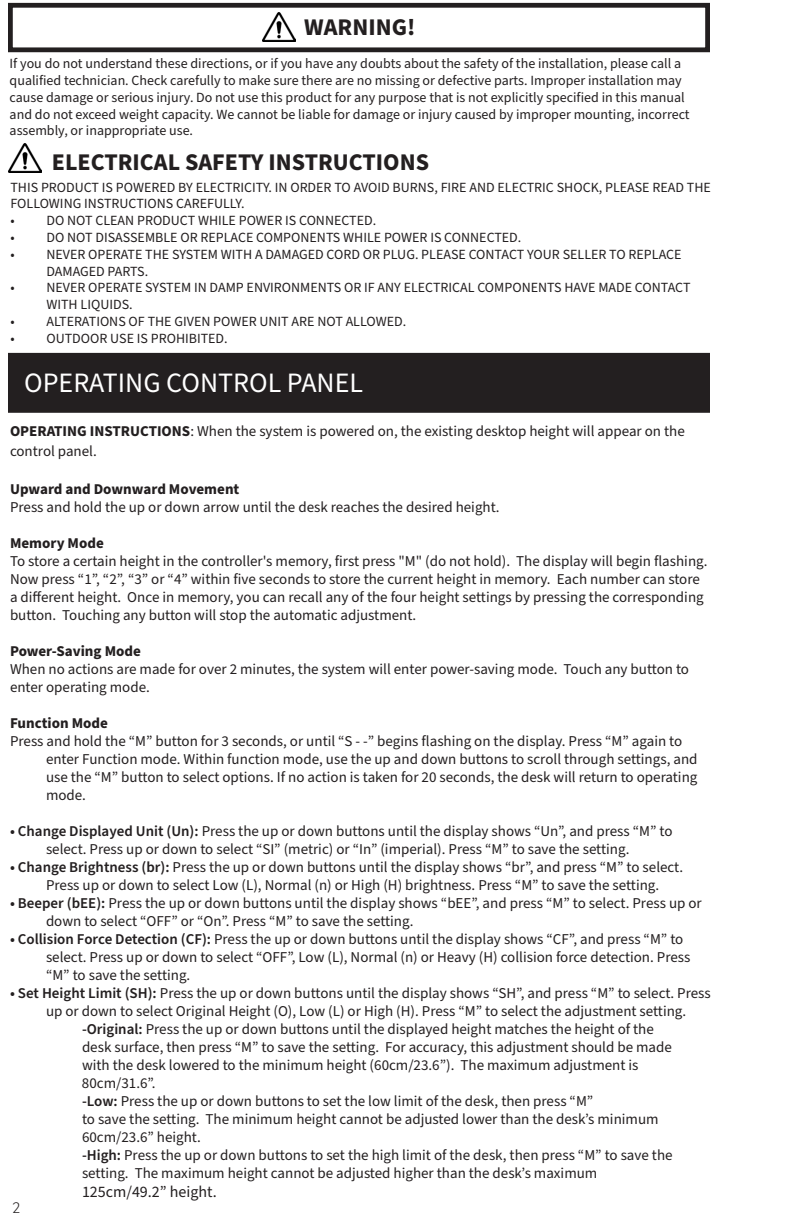
<style>
.page{position:relative;width:792px;height:1224px;background:#fff}
.page>*{position:absolute;margin:0;border:0;box-sizing:border-box;transform-origin:0 0}
.t1{font:28px "Source Sans Pro";color:#fff}
.t2{font:700 24px "Source Sans Pro";color:#231f20}
.t3{font:16px "Source Sans Pro";color:#231f20}
.t4{font:300 16px "Inter Face";color:#231f20}
.t5{font:15px/18px "Source Sans Pro";color:#231f20}
.t6{font:700 15px "Source Sans Pro";color:#231f20}
.t7{font:14px/16.8px "Source Sans Pro";color:#231f20}
.s1{font-weight:700}
.s2{font-weight:600}
</style>
<div class="page">
<img style="left:262px;top:12px;width:34px;height:30px">
<div style="left:8px;top:3px;width:702px;height:49px;border:5px solid #231f20"></div>
<img style="left:9px;top:143px;width:33px;height:30px">
<div style="left:9px;top:354px;width:700px;height:58px;background:#231f20"></div>
<div style="left:8px;top:353px;width:702px;height:60px;border:2px solid #231f20"></div>
<p class="t2" style="left:304px;top:11px;width:113px">WARNING!</p>
<p class="t7" style="left:10px;top:56px;width:682px">If you do not understand these directions, or if you have any doubts about the safety of the installation, please call a qualified technician. Check carefully to make sure there are no missing or defective parts. Improper installation may cause damage or serious injury. Do not use this product for any purpose that is not explicitly specified in this manual and do not exceed weight capacity. We cannot be liable for damage or injury caused by improper mounting, incorrect assembly, or inappropriate use.</p>
<p class="t2" style="left:52px;top:146px;width:379px">ELECTRICAL SAFETY INSTRUCTIONS</p>
<p class="t7" style="left:10px;top:179px;width:702px">THIS PRODUCT IS POWERED BY ELECTRICITY. IN ORDER TO AVOID BURNS, FIRE AND ELECTRIC SHOCK, PLEASE READ THE<br>FOLLOWING INSTRUCTIONS CAREFULLY.</p>
<p class="t7" style="left:10px;top:213px;width:367px">• DO NOT CLEAN PRODUCT WHILE POWER IS CONNECTED.</p>
<p class="t7" style="left:10px;top:229px;width:512px">• DO NOT DISASSEMBLE OR REPLACE COMPONENTS WHILE POWER IS CONNECTED.</p>
<p class="t7" style="left:46px;top:246px;width:637px;text-indent:-36px">• NEVER OPERATE THE SYSTEM WITH A DAMAGED CORD OR PLUG. PLEASE CONTACT YOUR SELLER TO REPLACE<br>DAMAGED PARTS.</p>
<p class="t7" style="left:46px;top:280px;width:646px;text-indent:-36px">• NEVER OPERATE SYSTEM IN DAMP ENVIRONMENTS OR IF ANY ELECTRICAL COMPONENTS HAVE MADE CONTACT<br>WITH LIQUIDS.</p>
<p class="t7" style="left:10px;top:313px;width:397px">• ALTERATIONS OF THE GIVEN POWER UNIT ARE NOT ALLOWED.</p>
<p class="t7" style="left:10px;top:330px;width:219px">• OUTDOOR USE IS PROHIBITED.</p>
<p class="t1" style="left:24px;top:364px;width:340px">OPERATING CONTROL PANEL</p>
<p class="t5" style="left:10px;top:422px;width:676px;line-height:20px"><span class="s1">OPERATING INSTRUCTIONS</span>: When the system is powered on, the existing desktop height will appear on the control panel.</p>
<p class="t6" style="left:10px;top:479px;width:231px">Upward and Downward Movement</p>
<p class="t5" style="left:10px;top:499px;width:491px">Press and hold the up or down arrow until the desk reaches the desired height.</p>
<p class="t6" style="left:10px;top:533px;width:95px">Memory Mode</p>
<p class="t5" style="left:10px;top:553px;width:699px">To store a certain height in the controller's memory, first press "M" (do not hold). The display will begin flashing.<br>Now press “1”, “2”, “3” or “4” within five seconds to store the current height in memory. Each number can store a different height. Once in memory, you can recall any of the four height settings by pressing the corresponding button. Touching any button will stop the automatic adjustment.</p>
<p class="t6" style="left:10px;top:641px;width:132px">Power-Saving Mode</p>
<p class="t5" style="left:10px;top:661px;width:681px">When no actions are made for over 2 minutes, the system will enter power-saving mode. Touch any button to enter operating mode.</p>
<p class="t6" style="left:10px;top:713px;width:99px">Function Mode</p>
<p class="t5" style="left:46px;top:733px;width:653px;text-indent:-36px">Press and hold the “M” button for 3 seconds, or until “S - -” begins flashing on the display. Press “M” again to enter Function mode. Within function mode, use the up and down buttons to scroll through settings, and use the “M” button to select options. If no action is taken for 20 seconds, the desk will return to operating mode.</p>
<p class="t5" style="left:10px;top:823px;width:664px;text-align:center"><span class="s2">• Change Displayed Unit (Un):</span> Press the up or down buttons until the display shows “Un”, and press “M” to select. Press up or down to select “SI” (metric) or “In” (imperial). Press “M” to save the setting.</p>
<p class="t5" style="left:46px;top:859px;width:639px;text-indent:-36px"><span class="s2">• Change Brightness (br):</span> Press the up or down buttons until the display shows “br”, and press “M” to select.<br>Press up or down to select Low (L), Normal (n) or High (H) brightness. Press “M” to save the setting.</p>
<p class="t5" style="left:46px;top:895px;width:657px;text-indent:-36px"><span class="s2">• Beeper (bEE):</span> Press the up or down buttons until the display shows “bEE”, and press “M” to select. Press up or down to select “OFF” or “On”. Press “M” to save the setting.</p>
<p class="t5" style="left:46px;top:931px;width:646px;text-indent:-36px"><span class="s2">• Collision Force Detection (CF):</span> Press the up or down buttons until the display shows “CF”, and press “M” to select. Press up or down to select “OFF”, Low (L), Normal (n) or Heavy (H) collision force detection. Press “M” to save the setting.</p>
<p class="t5" style="left:46px;top:985px;width:666px;text-indent:-36px"><span class="s2">• Set Height Limit (SH):</span> Press the up or down buttons until the display shows “SH”, and press “M” to select. Press up or down to select Original Height (O), Low (L) or High (H). Press “M” to select the adjustment setting.</p>
<p class="t5" style="left:82px;top:1021px;width:573px"><span class="s2">-Original:</span> Press the up or down buttons until the displayed height matches the height of the</p>
<p class="t5" style="left:82px;top:1039px;width:591px">desk surface, then press “M” to save the setting. For accuracy, this adjustment should be made</p>
<p class="t5" style="left:82px;top:1057px;width:558px">with the desk lowered to the minimum height (60cm/23.6”). The maximum adjustment is</p>
<p class="t5" style="left:82px;top:1075px;width:75px">80cm/31.6”.</p>
<p class="t5" style="left:82px;top:1093px;width:513px"><span class="s2">-Low:</span> Press the up or down buttons to set the low limit of the desk, then press “M”</p>
<p class="t5" style="left:82px;top:1111px;width:578px">to save the setting. The minimum height cannot be adjusted lower than the desk’s minimum<br>60cm/23.6” height.</p>
<p class="t5" style="left:82px;top:1147px;width:592px"><span class="s2">-High:</span> Press the up or down buttons to set the high limit of the desk, then press “M” to save the</p>
<p class="t5" style="left:82px;top:1165px;width:517px">setting. The maximum height cannot be adjusted higher than the desk’s maximum</p>
<p class="t3" style="left:82px;top:1181px;width:136px">125cm/49.2” height.</p>
<p class="t4" style="left:12px;top:1198px;width:10px">2</p>
</div>
